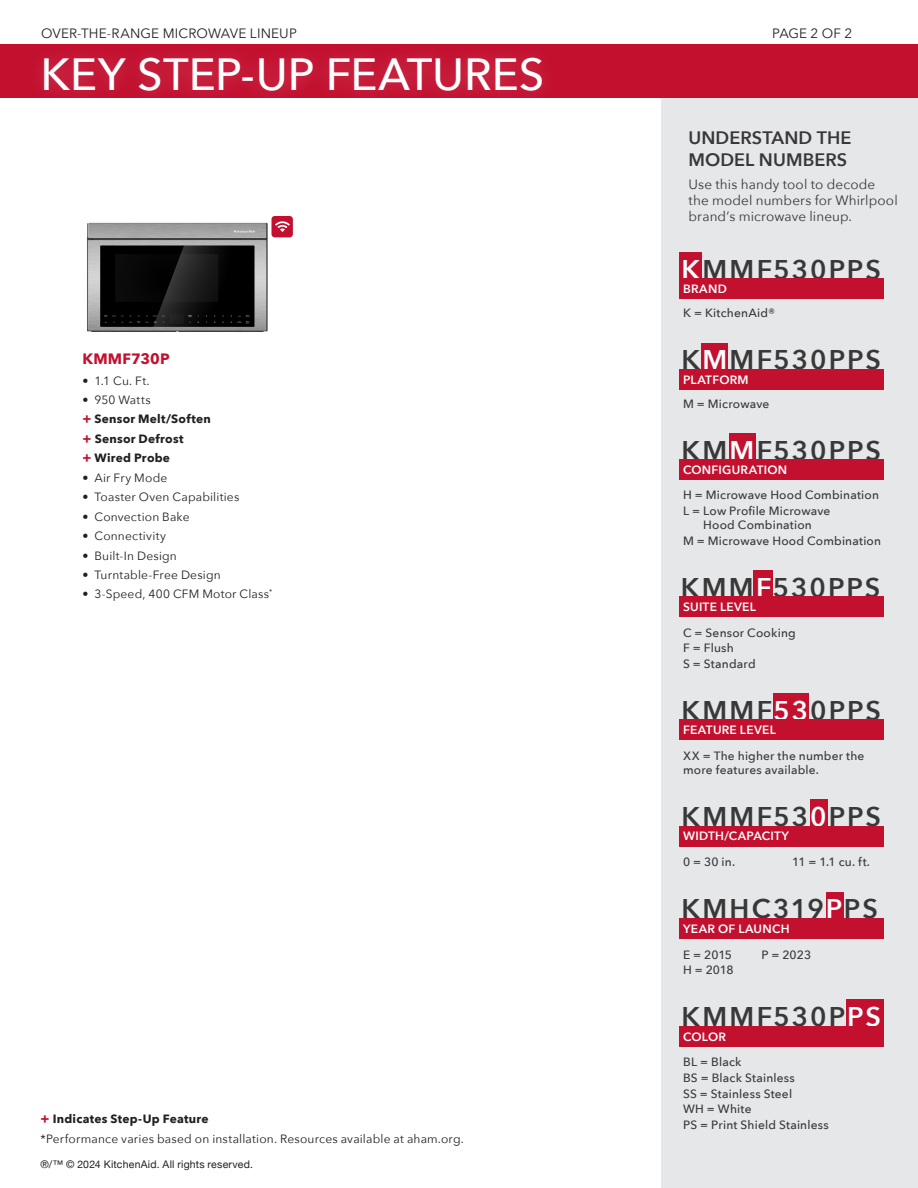
<style>
.page{position:relative;width:918px;height:1188px;background:#fff}
.page>*{position:absolute;margin:0;border:0;box-sizing:border-box;transform-origin:0 0}
.Page_header_White{font:500 45px "Avenir Next";color:#fff}
.Model__s{font:600 27px "Avenir Next";letter-spacing:.075em;color:#383839}
.Header_12pt{font:600 18px/21.6px "Avenir Next";letter-spacing:.005em;color:#383839}
.Model___red_10pt{font:700 15px "Avenir Next";letter-spacing:.015em;color:#c3102f}
.Body_copy_9pt{font:13.5px/16.2px "Avenir Next";letter-spacing:.01em;color:#383839}
.Resources{font:13.5px "Avenir Next";letter-spacing:.015em;color:#231f20}
.description_copy_8pt{font:500 12px/14.4px "Avenir Next";letter-spacing:.015em;color:#383839;text-align:center}
.bullets_black_8pt{font:12px "Avenir Next";letter-spacing:.015em;color:#231f20}
.subhead_wp_white_9pt{font:600 12px "Avenir Next";letter-spacing:.02em;color:#fff}
.Step_up_bullet_Bold{font:700 12px "Avenir Next";letter-spacing:.02em;color:#231f20}
.Step_up_description-black_8pt{font:700 12px "Avenir Next";letter-spacing:.02em;color:#231f20}
.Legal_black_7pt{font:10.5px "Helvetica Neue";letter-spacing:.02em;color:#231f20}
.s1{font-size:13.5px;color:#c3102f}
.s2{color:#fff}
</style>
<div class="page">
<div style="left:662px;top:96px;width:256px;height:1092px;background:#e6e7e9"></div>
<div style="left:0;top:44px;width:918px;height:54px;background:#c3102f"></div>
<div style="left:28px;top:42px;width:531px;height:67px;background:#fff;opacity:.2"></div>
<img style="left:87px;top:222px;width:181px;height:110px">
<div style="left:272px;top:216px;width:21px;height:21px;background:#c3102f;border-radius:3px"></div>
<svg style="left:275px;top:221px;width:15px;height:11px"></svg>
<div style="left:679px;top:252px;width:23px;height:27px;background:#c3102f"></div>
<div style="left:679px;top:279px;width:204px;height:20px;background:#c3102f"></div>
<div style="left:729px;top:433px;width:27px;height:27px;background:#c3102f"></div>
<div style="left:679px;top:460px;width:204px;height:20px;background:#c3102f"></div>
<div style="left:702px;top:343px;width:26px;height:27px;background:#c3102f"></div>
<div style="left:679px;top:369px;width:204px;height:20px;background:#c3102f"></div>
<div style="left:773px;top:693px;width:35px;height:27px;background:#c3102f"></div>
<div style="left:679px;top:720px;width:204px;height:20px;background:#c3102f"></div>
<div style="left:810px;top:799px;width:17px;height:27px;background:#c3102f"></div>
<div style="left:679px;top:826px;width:204px;height:20px;background:#c3102f"></div>
<div style="left:754px;top:570px;width:19px;height:27px;background:#c3102f"></div>
<div style="left:679px;top:597px;width:204px;height:20px;background:#c3102f"></div>
<div style="left:826px;top:892px;width:18px;height:27px;background:#c3102f"></div>
<div style="left:679px;top:919px;width:204px;height:20px;background:#c3102f"></div>
<div style="left:846px;top:999px;width:37px;height:27px;background:#c3102f"></div>
<div style="left:679px;top:1026px;width:204px;height:20px;background:#c3102f"></div>
<p class="Resources" style="left:41px;top:21px;width:257px">OVER-THE-RANGE MICROWAVE LINEUP</p>
<p class="Page_header_White" style="left:40px;top:36px;width:505px">KEY STEP-UP FEATURES</p>
<p class="Model___red_10pt" style="left:82px;top:346px;width:89px">KMMF730P</p>
<p class="bullets_black_8pt" style="left:82px;top:370px;width:69px">• 1.1 Cu. Ft.</p>
<p class="bullets_black_8pt" style="left:82px;top:390px;width:70px">• 950 Watts</p>
<p class="Step_up_bullet_Bold" style="left:82px;top:409px;width:130px"><span class="s1">+</span> Sensor Melt/Soften</p>
<p class="Step_up_bullet_Bold" style="left:82px;top:428px;width:103px"><span class="s1">+</span> Sensor Defrost</p>
<p class="Step_up_bullet_Bold" style="left:82px;top:448px;width:89px"><span class="s1">+</span> Wired Probe</p>
<p class="bullets_black_8pt" style="left:82px;top:467px;width:86px">• Air Fry Mode</p>
<p class="bullets_black_8pt" style="left:82px;top:487px;width:158px">• Toaster Oven Capabilities</p>
<p class="bullets_black_8pt" style="left:82px;top:506px;width:109px">• Convection Bake</p>
<p class="bullets_black_8pt" style="left:82px;top:526px;width:85px">• Connectivity</p>
<p class="bullets_black_8pt" style="left:82px;top:545px;width:96px">• Built-In Design</p>
<p class="bullets_black_8pt" style="left:82px;top:565px;width:140px">• Turntable-Free Design</p>
<p class="bullets_black_8pt" style="left:82px;top:584px;width:191px">• 3-Speed, 400 CFM Motor Class<sup>*</sup></p>
<p class="Step_up_description-black_8pt" style="left:40px;top:1108px;width:170px"><span class="s1">+</span> Indicates Step-Up Feature</p>
<p class="bullets_black_8pt" style="left:40px;top:1129px;width:425px">*Performance varies based on installation. Resources available at aham.org.</p>
<p class="Legal_black_7pt" style="left:40px;top:1156px;width:214px">®/™ © 2024 KitchenAid. All rights reserved.</p>
<p class="Resources" style="left:772px;top:21px;width:82px">PAGE 2 OF 2</p>
<p class="Header_12pt" style="left:688px;top:126px;width:164px">UNDERSTAND THE<br>MODEL NUMBERS</p>
<p class="Body_copy_9pt" style="left:688px;top:176px;width:211px">Use this handy tool to decode the model numbers for Whirlpool brand’s microwave lineup.</p>
<p class="Model__s" style="left:682px;top:246px;width:201px"><span class="s2">K</span>MMF530PPS</p>
<p class="subhead_wp_white_9pt" style="left:683px;top:279px;width:45px">BRAND</p>
<p class="description_copy_8pt" style="left:683px;top:306px;width:94px">K = KitchenAid®</p>
<p class="Model__s" style="left:682px;top:336px;width:201px">K<span class="s2">M</span>MF530PPS</p>
<p class="subhead_wp_white_9pt" style="left:683px;top:370px;width:67px">PLATFORM</p>
<p class="description_copy_8pt" style="left:683px;top:396px;width:88px">M = Microwave</p>
<p class="Model__s" style="left:682px;top:427px;width:201px">KM<span class="s2">M</span>F530PPS</p>
<p class="subhead_wp_white_9pt" style="left:683px;top:460px;width:106px">CONFIGURATION</p>
<p class="description_copy_8pt" style="left:683px;top:487px;width:197px">H = Microwave Hood Combination</p>
<p class="description_copy_8pt" style="left:683px;top:503px;width:149px">L = Low Profile Microwave<br>Hood Combination</p>
<p class="description_copy_8pt" style="left:683px;top:533px;width:200px">M = Microwave Hood Combination</p>
<p class="Model__s" style="left:681px;top:564px;width:201px">KMM<span class="s2">F</span>530PPS</p>
<p class="subhead_wp_white_9pt" style="left:683px;top:597px;width:74px">SUITE LEVEL</p>
<p class="description_copy_8pt" style="left:683px;top:625px;width:114px">C = Sensor Cooking</p>
<p class="description_copy_8pt" style="left:683px;top:641px;width:52px">F = Flush</p>
<p class="description_copy_8pt" style="left:683px;top:656px;width:74px">S = Standard</p>
<p class="Model__s" style="left:682px;top:687px;width:201px">KMMF<span class="s2">53</span>0PPS</p>
<p class="subhead_wp_white_9pt" style="left:683px;top:720px;width:94px">FEATURE LEVEL</p>
<p class="description_copy_8pt" style="left:683px;top:748px;width:183px;text-align:left">XX = The higher the number the more features available.</p>
<p class="Model__s" style="left:682px;top:793px;width:201px">KMMF53<span class="s2">0</span>PPS</p>
<p class="subhead_wp_white_9pt" style="left:683px;top:826px;width:108px">WIDTH/CAPACITY</p>
<p class="description_copy_8pt" style="left:683px;top:854px;width:54px">0 = 30 in.</p>
<p class="description_copy_8pt" style="left:792px;top:854px;width:79px">11 = 1.1 cu. ft.</p>
<p class="Model__s" style="left:682px;top:886px;width:198px">KMHC319<span class="s2">P</span>PS</p>
<p class="subhead_wp_white_9pt" style="left:683px;top:919px;width:108px">YEAR OF LAUNCH</p>
<p class="description_copy_8pt" style="left:683px;top:947px;width:51px">E = 2015</p>
<p class="description_copy_8pt" style="left:683px;top:963px;width:52px">H = 2018</p>
<p class="description_copy_8pt" style="left:761px;top:947px;width:51px">P = 2023</p>
<p class="Model__s" style="left:682px;top:993px;width:201px">KMMF530P<span class="s2">PS</span></p>
<p class="subhead_wp_white_9pt" style="left:683px;top:1026px;width:44px">COLOR</p>
<p class="description_copy_8pt" style="left:683px;top:1054px;width:60px">BL = Black</p>
<p class="description_copy_8pt" style="left:683px;top:1070px;width:113px">BS = Black Stainless</p>
<p class="description_copy_8pt" style="left:683px;top:1086px;width:111px">SS = Stainless Steel</p>
<p class="description_copy_8pt" style="left:683px;top:1102px;width:70px">WH = White</p>
<p class="description_copy_8pt" style="left:683px;top:1117px;width:147px">PS = Print Shield Stainless</p>
</div>
